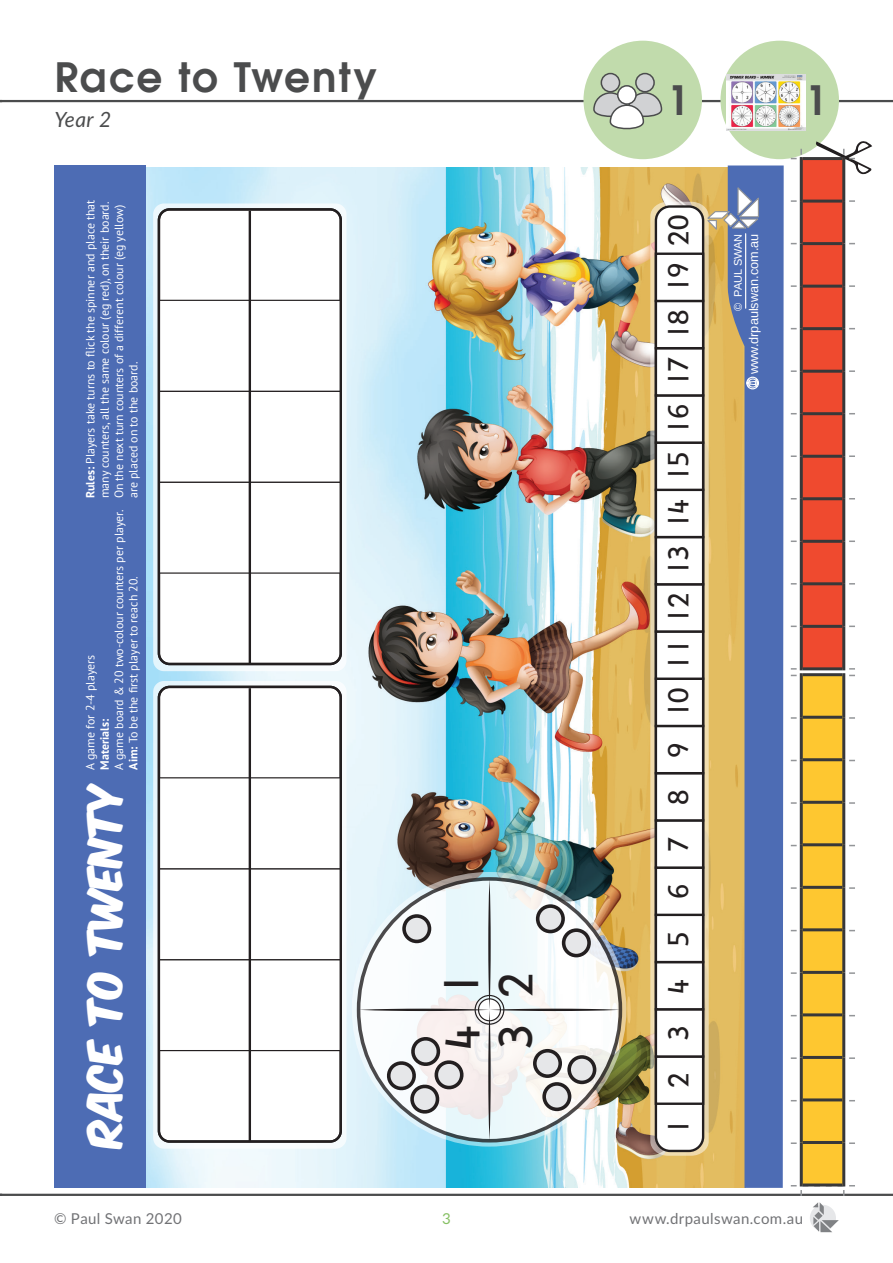
<style>
.page{position:relative;width:893px;height:1263px;background:#fff}
.page>*{position:absolute;margin:0;border:0;box-sizing:border-box;transform-origin:0 0}
.t1{font:47.55px/53.7px "Futuranew";color:#231f20}
.t2{font:40.65px "Komika Axis";color:#fff}
.t3{font:600 40.5px "Avant Garde LT";letter-spacing:.045em;color:#4b4c4d}
.t4{font:28.5px "Futuranew";color:#231f20}
.t5{font:italic 21px "Lato";color:#4b4c4d}
.t6{font:15px "Lato";letter-spacing:.025em;color:#717275}
.t7{font:15px "Lato";color:#86c063}
.t8{font:12.75px "Liberation Sans";color:#fff}
.t9{font:11.85px/14.2px "PT Sans";color:#fff}
.t10{font:700 11.85px "PT Sans";color:#fff}
.t11{font:10.95px "Liberation Sans";color:#fff}
.s1{font-weight:700}
</style>
<div class="page">
<hr style="left:0;top:100px;width:893px;height:2px;background:#4b4c4d">
<hr style="left:0;top:1194px;width:893px;height:2px;background:#4b4c4d">
<div style="left:810px;top:1205px;width:26px;height:26px;background:#e6e7e9;border-radius:50%"></div>
<svg style="left:813px;top:1202px;width:26px;height:30px"></svg>
<div style="left:720px;top:41px;width:119px;height:118px;background:#c1dbac;border-radius:50%"></div>
<div style="left:583px;top:41px;width:119px;height:118px;background:#c1dbac;border-radius:50%"></div>
<div style="left:636px;top:74px;width:18px;height:18px;background:#d1d2d4;border-radius:50%"></div>
<div style="left:635px;top:73px;width:20px;height:19px;border:2px solid #4b4c4d;border-radius:50%"></div>
<div style="left:601px;top:74px;width:19px;height:18px;background:#d1d2d4;border-radius:50%"></div>
<div style="left:601px;top:73px;width:19px;height:19px;border:2px solid #4b4c4d;border-radius:50%"></div>
<div style="left:618px;top:86px;width:18px;height:18px;background:#fff;border-radius:50%"></div>
<div style="left:617px;top:85px;width:20px;height:20px;border:2px solid #4b4c4d;border-radius:50%"></div>
<svg style="left:593px;top:92px;width:69px;height:38px"></svg>
<img style="left:146px;top:167px;width:582px;height:1021px">
<svg style="left:650px;top:202px;width:59px;height:954px;background:#d1be97"></svg>
<svg style="left:153px;top:681px;width:193px;height:468px;fill:#f5fbfd"></svg>
<div style="left:656px;top:206px;width:47px;height:945px;background:#fff;border-radius:14px"></div>
<div style="left:655px;top:1055px;width:49px;height:50px;border:2px solid #231f20"></div>
<div style="left:655px;top:1008px;width:49px;height:50px;border:2px solid #231f20"></div>
<div style="left:655px;top:961px;width:49px;height:49px;border:2px solid #231f20"></div>
<div style="left:655px;top:914px;width:49px;height:49px;border:2px solid #231f20"></div>
<div style="left:655px;top:866px;width:49px;height:50px;border:2px solid #231f20"></div>
<div style="left:655px;top:819px;width:49px;height:50px;border:2px solid #231f20"></div>
<div style="left:655px;top:772px;width:49px;height:49px;border:2px solid #231f20"></div>
<div style="left:655px;top:725px;width:49px;height:49px;border:2px solid #231f20"></div>
<div style="left:655px;top:677px;width:49px;height:50px;border:2px solid #231f20"></div>
<div style="left:655px;top:630px;width:49px;height:50px;border:2px solid #231f20"></div>
<div style="left:655px;top:583px;width:49px;height:50px;border:2px solid #231f20"></div>
<div style="left:655px;top:536px;width:49px;height:49px;border:2px solid #231f20"></div>
<div style="left:655px;top:489px;width:49px;height:49px;border:2px solid #231f20"></div>
<div style="left:655px;top:441px;width:49px;height:50px;border:2px solid #231f20"></div>
<div style="left:655px;top:394px;width:49px;height:50px;border:2px solid #231f20"></div>
<div style="left:655px;top:347px;width:49px;height:50px;border:2px solid #231f20"></div>
<div style="left:655px;top:300px;width:49px;height:49px;border:2px solid #231f20"></div>
<div style="left:655px;top:253px;width:49px;height:49px;border:2px solid #231f20"></div>
<svg style="left:728px;top:166px;width:55px;height:1022px;background:#74809d"></svg>
<div style="left:55px;top:166px;width:91px;height:1022px;background:#4d6cb4"></div>
<hr style="left:745px;top:234px;width:1px;height:74px;background:#fff">
<svg style="left:746px;top:374px;width:14px;height:18px"></svg>
<div style="left:159px;top:687px;width:182px;height:454px;background:#fff;border-radius:11px"></div>
<div style="left:158px;top:959px;width:92px;height:92px;border:1px solid #231f20"></div>
<div style="left:158px;top:868px;width:92px;height:92px;border:1px solid #231f20"></div>
<div style="left:158px;top:777px;width:92px;height:92px;border:1px solid #231f20"></div>
<div style="left:249px;top:959px;width:92px;height:92px;border:1px solid #231f20"></div>
<div style="left:249px;top:868px;width:92px;height:92px;border:1px solid #231f20"></div>
<div style="left:249px;top:777px;width:92px;height:92px;border:1px solid #231f20"></div>
<hr style="left:249px;top:688px;width:2px;height:453px;background:#231f20">
<div style="left:158px;top:686px;width:184px;height:457px;border:2px solid #231f20;border-radius:11px"></div>
<svg style="left:153px;top:203px;width:193px;height:468px"></svg>
<div style="left:159px;top:209px;width:182px;height:455px;background:#fff;border-radius:11px"></div>
<div style="left:158px;top:391px;width:92px;height:92px;border:1px solid #231f20"></div>
<div style="left:158px;top:300px;width:92px;height:92px;border:1px solid #231f20"></div>
<div style="left:249px;top:391px;width:92px;height:92px;border:1px solid #231f20"></div>
<div style="left:249px;top:300px;width:92px;height:92px;border:1px solid #231f20"></div>
<hr style="left:249px;top:211px;width:2px;height:453px;background:#231f20">
<div style="left:158px;top:208px;width:184px;height:457px;border:2px solid #231f20;border-radius:11px"></div>
<svg style="left:359px;top:879px;width:261px;height:262px"></svg>
<div style="left:404px;top:916px;width:25px;height:25px;background:#e6e7e9;border-radius:50%"></div>
<div style="left:402px;top:914px;width:29px;height:29px;border:4px solid #231f20;border-radius:50%"></div>
<div style="left:538px;top:906px;width:25px;height:25px;background:#e6e7e9;border-radius:50%"></div>
<div style="left:536px;top:904px;width:29px;height:29px;border:4px solid #231f20;border-radius:50%"></div>
<div style="left:564px;top:930px;width:25px;height:25px;background:#e6e7e9;border-radius:50%"></div>
<div style="left:562px;top:928px;width:29px;height:29px;border:4px solid #231f20;border-radius:50%"></div>
<div style="left:544px;top:1084px;width:26px;height:25px;background:#e6e7e9;border-radius:50%"></div>
<div style="left:542px;top:1082px;width:29px;height:29px;border:4px solid #231f20;border-radius:50%"></div>
<div style="left:569px;top:1057px;width:26px;height:25px;background:#e6e7e9;border-radius:50%"></div>
<div style="left:567px;top:1055px;width:29px;height:29px;border:4px solid #231f20;border-radius:50%"></div>
<div style="left:535px;top:1051px;width:25px;height:25px;background:#e6e7e9;border-radius:50%"></div>
<div style="left:533px;top:1049px;width:29px;height:29px;border:4px solid #231f20;border-radius:50%"></div>
<svg style="left:706px;top:185px;width:55px;height:47px"></svg>
<svg style="left:791px;top:141px;width:81px;height:1055px"></svg>
<hr style="left:842px;top:673px;width:3px;height:44px;background:#383839">
<hr style="left:803px;top:673px;width:39px;height:3px;background:#383839">
<hr style="left:842px;top:717px;width:3px;height:43px;background:#383839">
<hr style="left:803px;top:716px;width:39px;height:3px;background:#383839">
<hr style="left:842px;top:760px;width:3px;height:42px;background:#383839">
<hr style="left:803px;top:758px;width:39px;height:3px;background:#383839">
<hr style="left:842px;top:802px;width:3px;height:43px;background:#383839">
<hr style="left:803px;top:801px;width:39px;height:3px;background:#383839">
<hr style="left:842px;top:845px;width:3px;height:42px;background:#383839">
<hr style="left:803px;top:843px;width:39px;height:3px;background:#383839">
<hr style="left:842px;top:887px;width:3px;height:43px;background:#383839">
<hr style="left:803px;top:886px;width:39px;height:3px;background:#383839">
<hr style="left:842px;top:930px;width:3px;height:42px;background:#383839">
<hr style="left:803px;top:928px;width:39px;height:3px;background:#383839">
<hr style="left:842px;top:972px;width:3px;height:43px;background:#383839">
<hr style="left:803px;top:971px;width:39px;height:3px;background:#383839">
<hr style="left:842px;top:1015px;width:3px;height:42px;background:#383839">
<hr style="left:803px;top:1013px;width:39px;height:3px;background:#383839">
<hr style="left:842px;top:1057px;width:3px;height:43px;background:#383839">
<hr style="left:803px;top:1056px;width:39px;height:3px;background:#383839">
<hr style="left:842px;top:1100px;width:3px;height:42px;background:#383839">
<hr style="left:803px;top:1098px;width:39px;height:3px;background:#383839">
<hr style="left:842px;top:1142px;width:3px;height:44px;background:#383839">
<hr style="left:803px;top:1141px;width:39px;height:3px;background:#383839">
<hr style="left:803px;top:1183px;width:39px;height:3px;background:#383839">
<hr style="left:800px;top:673px;width:3px;height:44px;background:#383839">
<hr style="left:800px;top:717px;width:3px;height:43px;background:#383839">
<hr style="left:800px;top:760px;width:3px;height:42px;background:#383839">
<hr style="left:800px;top:802px;width:3px;height:43px;background:#383839">
<hr style="left:800px;top:845px;width:3px;height:42px;background:#383839">
<hr style="left:800px;top:887px;width:3px;height:43px;background:#383839">
<hr style="left:800px;top:930px;width:3px;height:42px;background:#383839">
<hr style="left:800px;top:972px;width:3px;height:43px;background:#383839">
<hr style="left:800px;top:1015px;width:3px;height:42px;background:#383839">
<hr style="left:800px;top:1057px;width:3px;height:43px;background:#383839">
<hr style="left:800px;top:1100px;width:3px;height:42px;background:#383839">
<hr style="left:800px;top:1142px;width:3px;height:44px;background:#383839">
<img style="left:727px;top:74px;width:78px;height:56px">
<h3 class="t3" style="left:55px;top:61px;width:324px">Race to Twenty</h3>
<h3 class="t5" style="left:54px;top:107px;width:58px">Year 2</h3>
<p class="t9" style="left:83px;top:498px;width:300px;rotate:-90deg"><span class="s1">Rules:</span> Players take turns to flick the spinner and place that many counters, all the same colour (eg red), on their board.<br>On the next turn counters of a different colour (eg yellow) are placed on to the board.</p>
<p class="t9" style="left:113px;top:769px;width:261px;rotate:-90deg">A game board &amp; 20 two-colour counters per player.<br><span class="s1">Aim:</span> To be the first player to reach 20.</p>
<p class="t9" style="left:84px;top:769px;width:116px;rotate:-90deg">A game for 2-4 players</p>
<p class="t10" style="left:98px;top:769px;width:52px;rotate:-90deg">Materials:</p>
<h2 class="t2" style="left:84px;top:1148px;width:366px;rotate:-90deg">Race To TWENTY</h2>
<h1 class="t1" style="left:439px;top:1049px;width:79px;rotate:-90deg">4 1<br>3 2</h1>
<h3 class="t3" style="left:667px;top:84px;width:24px">1</h3>
<h3 class="t3" style="left:805px;top:84px;width:24px">1</h3>
<h3 class="t4" style="left:668px;top:1135px;width:922px;rotate:-90deg">1 2 3 4 5 6 7 8 9 1011121314151617181920</h3>
<p class="t8" style="left:749px;top:374px;width:142px;rotate:-90deg">www.drpaulswan.com.au</p>
<p class="t11" style="left:734px;top:311px;width:79px;rotate:-90deg">© PAUL SWAN</p>
<p class="t6" style="left:54px;top:1212px;width:129px">© Paul Swan 2020</p>
<p class="t7" style="left:442px;top:1212px;width:10px">3</p>
<p class="t6" style="left:629px;top:1212px;width:175px">www.drpaulswan.com.au</p>
</div>
